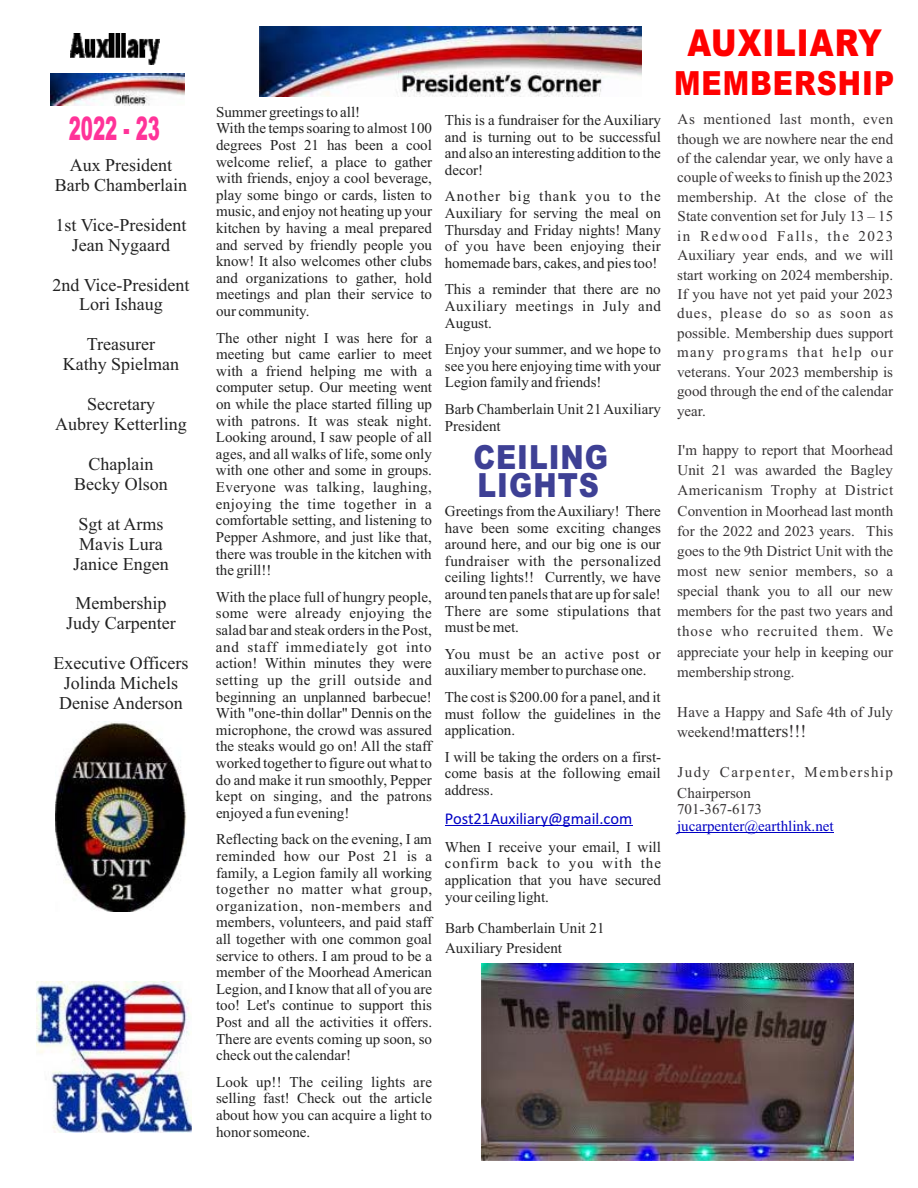
<style>
.page{position:relative;width:918px;height:1188px;background:#fff}
.page>*{position:absolute;margin:0;border:0;box-sizing:border-box;transform-origin:0 0}
.t1{font:900 37.05px "Arial";letter-spacing:.035em;color:#f00;scale:.82 1}
.t2{font:900 33.3px/28px "Arial";letter-spacing:.035em;color:#3e4095;scale:.84 1}
.t3{font:900 33.3px "Arial";letter-spacing:.035em;color:#f00;scale:.84 1}
.t4{font:900 32.55px "Arial";color:#f39;scale:.56 1}
.t5{font:18px/20px "Times New Roman";color:#222;text-align:center}
.t6{font:18px "Times New Roman";color:#373435}
.t7{font:16.5px "Calibri";color:#0000c4}
.t8{font:15px/16.6px "Times New Roman";color:#222;text-align:justify}
.t9{font:15px/19.5px "Times New Roman";color:#373435;text-align:justify}
.t10{font:15px/20.1px "Times New Roman";letter-spacing:.095em;color:#373435}
.t11{font:15px "Times New Roman";color:#0000c4}
.s1{font-size:15px}
</style>
<div class="page">
<hr style="left:677px;top:832px;width:157px;height:1px;background:#0000c4">
<img style="left:55px;top:721px;width:131px;height:190px">
<img style="left:70px;top:34px;width:90px;height:30px">
<img style="left:259px;top:27px;width:383px;height:70px">
<img style="left:51px;top:73px;width:134px;height:33px">
<img style="left:36px;top:982px;width:156px;height:151px">
<img style="left:482px;top:963px;width:372px;height:198px">
<hr style="left:445px;top:826px;width:187px;height:1px;background:#0000c4">
<h3 class="t4" style="left:69px;top:117px;width:164px">2022 - 23</h3>
<p class="t5" style="left:55px;top:157px;width:134px">Aux President<br>Barb Chamberlain</p>
<p class="t5" style="left:56px;top:216px;width:133px">1st Vice-President<br>Jean Nygaard</p>
<p class="t5" style="left:53px;top:276px;width:139px">2nd Vice-President<br>Lori Ishaug</p>
<p class="t5" style="left:63px;top:336px;width:118px">Treasurer<br>Kathy Spielman</p>
<p class="t5" style="left:55px;top:396px;width:133px">Secretary<br>Aubrey Ketterling</p>
<p class="t5" style="left:74px;top:456px;width:95px">Chaplain<br>Becky Olson</p>
<p class="t5" style="left:73px;top:515px;width:97px">Sgt at Arms<br>Mavis Lura<br>Janice Engen</p>
<p class="t5" style="left:66px;top:595px;width:111px">Membership<br>Judy Carpenter</p>
<p class="t5" style="left:54px;top:655px;width:137px">Executive Officers<br>Jolinda Michels<br>Denise Anderson</p>
<p class="t8" style="left:216px;top:105px;width:218px;text-align:left">Summer greetings to all!<br>With the temps soaring to almost 100 degrees Post 21 has been a cool welcome relief, a place to gather with friends, enjoy a cool beverage, play some bingo or cards, listen to music, and enjoy not heating up your kitchen by having a meal prepared and served by friendly people you know! It also welcomes other clubs and organizations to gather, hold meetings and plan their service to our community.</p>
<p class="t8" style="left:216px;top:331px;width:218px">The other night I was here for a meeting but came earlier to meet with a friend helping me with a computer setup. Our meeting went on while the place started filling up with patrons. It was steak night.<br>Looking around, I saw people of all ages, and all walks of life, some only with one other and some in groups.<br>Everyone was talking, laughing, enjoying the time together in a comfortable setting, and listening to Pepper Ashmore, and just like that, there was trouble in the kitchen with the grill!!</p>
<p class="t8" style="left:216px;top:590px;width:218px">With the place full of hungry people, some were already enjoying the salad bar and steak orders in the Post, and staff immediately got into action! Within minutes they were setting up the grill outside and beginning an unplanned barbecue!<br>With "one-thin dollar" Dennis on the microphone, the crowd was assured the steaks would go on! All the staff worked together to figure out what to do and make it run smoothly, Pepper kept on singing, and the patrons enjoyed a fun evening!</p>
<p class="t8" style="left:216px;top:832px;width:218px">Reflecting back on the evening, I am reminded how our Post 21 is a family, a Legion family all working together no matter what group, organization, non-members and members, volunteers, and paid staff all together with one common goal service to others. I am proud to be a member of the Moorhead American Legion, and I know that all of you are too! Let's continue to support this Post and all the activities it offers.<br>There are events coming up soon, so check out the calendar!</p>
<p class="t8" style="left:216px;top:1075px;width:218px">Look up!! The ceiling lights are selling fast! Check out the article about how you can acquire a light to honor someone.</p>
<p class="t8" style="left:445px;top:113px;width:218px">This is a fundraiser for the Auxiliary and is turning out to be successful and also an interesting addition to the decor!</p>
<p class="t8" style="left:445px;top:190px;width:218px">Another big thank you to the Auxiliary for serving the meal on Thursday and Friday nights! Many of you have been enjoying their homemade bars, cakes, and pies too!</p>
<p class="t8" style="left:445px;top:283px;width:218px">This a reminder that there are no Auxiliary meetings in July and August.</p>
<p class="t8" style="left:445px;top:342px;width:218px">Enjoy your summer, and we hope to see you here enjoying time with your Legion family and friends!</p>
<p class="t8" style="left:445px;top:402px;width:218px">Barb Chamberlain Unit 21 Auxiliary<br>President</p>
<h2 class="t2" style="left:473px;top:446px;width:162px">CEILING<br>LIGHTS</h2>
<p class="t8" style="left:445px;top:504px;width:218px">Greetings from the Auxiliary! There have been some exciting changes around here, and our big one is our fundraiser with the personalized ceiling lights!! Currently, we have around ten panels that are up for sale!<br>There are some stipulations that must be met.</p>
<p class="t8" style="left:445px;top:647px;width:218px">You must be an active post or auxiliary member to purchase one.</p>
<p class="t8" style="left:445px;top:690px;width:218px">The cost is $200.00 for a panel, and it must follow the guidelines in the application.</p>
<p class="t8" style="left:445px;top:750px;width:218px">I will be taking the orders on a first&shy;come basis at the following email address.</p>
<p class="t7" style="left:445px;top:812px;width:189px">Post21Auxiliary@gmail.com</p>
<p class="t8" style="left:445px;top:840px;width:218px">When I receive your email, I will confirm back to you with the application that you have secured your ceiling light.</p>
<p class="t8" style="left:445px;top:919px;width:161px;line-height:20.1px">Barb Chamberlain Unit 21<br>Auxiliary President</p>
<h1 class="t1" style="left:687px;top:30px;width:239px">AUXILIARY</h1>
<h2 class="t3" style="left:674px;top:71px;width:263px">MEMBERSHIP</h2>
<p class="t9" style="left:677px;top:111px;width:218px">As mentioned last month, even though we are nowhere near the end of the calendar year, we only have a couple of weeks to finish up the 2023 membership. At the close of the State convention set for July 13 – 15 in Redwood Falls, the 2023<br>Auxiliary year ends, and we will start working on 2024 membership.<br>If you have not yet paid your 2023 dues, please do so as soon as possible. Membership dues support many programs that help our veterans. Your 2023 membership is good through the end of the calendar year.</p>
<p class="t9" style="left:677px;top:442px;width:218px;line-height:20.1px">I'm happy to report that Moorhead Unit 21 was awarded the Bagley Americanism Trophy at District Convention in Moorhead last month for the 2022 and 2023 years. This goes to the 9th District Unit with the most new senior members, so a special thank you to all our new members for the past two years and those who recruited them. We appreciate your help in keeping our membership strong.</p>
<p class="t9" style="left:677px;top:704px;width:217px">Have a Happy and Safe 4th of July</p>
<p class="t6" style="left:677px;top:725px;width:131px"><span class="s1">weekend!</span>matters!!!</p>
<p class="t10" style="left:677px;top:764px;width:217px">Judy Carpenter, Membership<br>Chairperson</p>
<p class="t9" style="left:677px;top:801px;width:86px">701-367-6173</p>
<p class="t11" style="left:677px;top:820px;width:158px">jucarpenter@earthlink.net</p>
</div>
